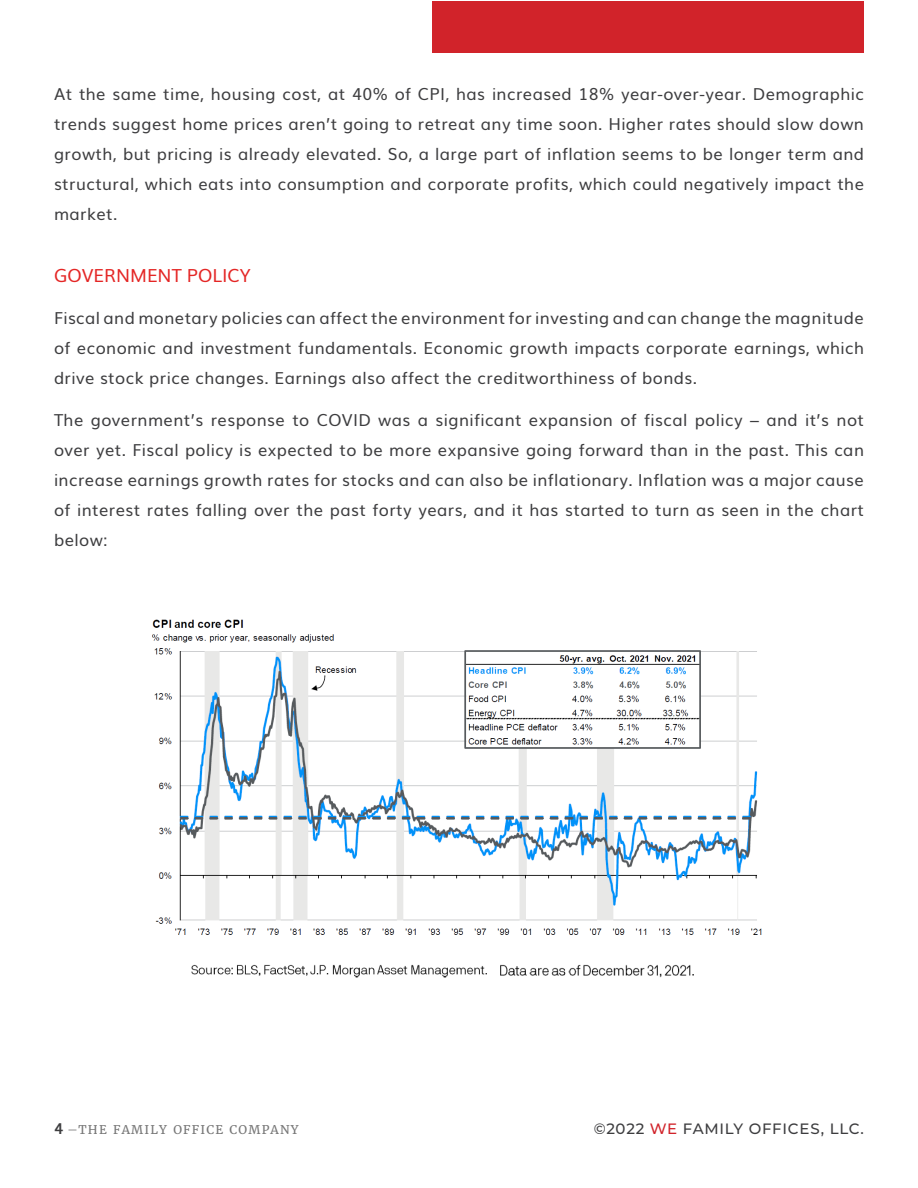
<style>
.page{position:relative;width:918px;height:1188px;background:#fff}
.page>*{position:absolute;margin:0;border:0;box-sizing:border-box;transform-origin:0 0}
.t1{font:18px "Muli";color:#e42625}
.t2{font:16.5px/30px "Muli";letter-spacing:.025em;color:#3d3d3f;text-align:justify}
.t3{font:500 15px "Montserrat";letter-spacing:.05em;color:#3d3d3f}
.t4{font:12px "Merriweather";letter-spacing:.1em;color:#777}
.s1{font-family:"Muli";font-weight:700;font-size:15px;color:#3d3d3f}
.s2{font-family:"Futura PT"}
.s3{color:#d1232a}
</style>
<div class="page">
<div style="left:432px;top:1px;width:432px;height:51px;background:#d1232a"></div>
<img style="left:152px;top:619px;width:610px;height:316px">
<img style="left:191px;top:964px;width:296px;height:13px">
<img style="left:500px;top:964px;width:194px;height:14px">
<p class="t2" style="left:54px;top:78px;width:812px">At the same time, housing cost, at 40% of CPI, has increased 18% year-over-year. Demographic trends suggest home prices aren’t going to retreat any time soon. Higher rates should slow down growth, but pricing is already elevated. So, a large part of inflation seems to be longer term and structural, which eats into consumption and corporate profits, which could negatively impact the market.</p>
<p class="t1" style="left:54px;top:260px;width:198px">GOVERNMENT POLICY</p>
<p class="t2" style="left:54px;top:301px;width:811px">Fiscal and monetary policies can affect the environment for investing and can change the magnitude of economic and investment fundamentals. Economic growth impacts corporate earnings, which drive stock price changes. Earnings also affect the creditworthiness of bonds.</p>
<p class="t2" style="left:54px;top:403px;width:812px">The government’s response to COVID was a significant expansion of fiscal policy – and it’s not over yet. Fiscal policy is expected to be more expansive going forward than in the past. This can increase earnings growth rates for stocks and can also be inflationary. Inflation was a major cause of interest rates falling over the past forty years, and it has started to turn as seen in the chart below:</p>
<p class="t4" style="left:54px;top:1122px;width:246px"><span class="s1">4</span> <span class="s2">—</span>THE FAMILY OFFICE COMPANY</p>
<p class="t3" style="left:594px;top:1118px;width:272px">©2022 <span class="s3">WE</span> FAMILY OFFICES, LLC.</p>
</div>
